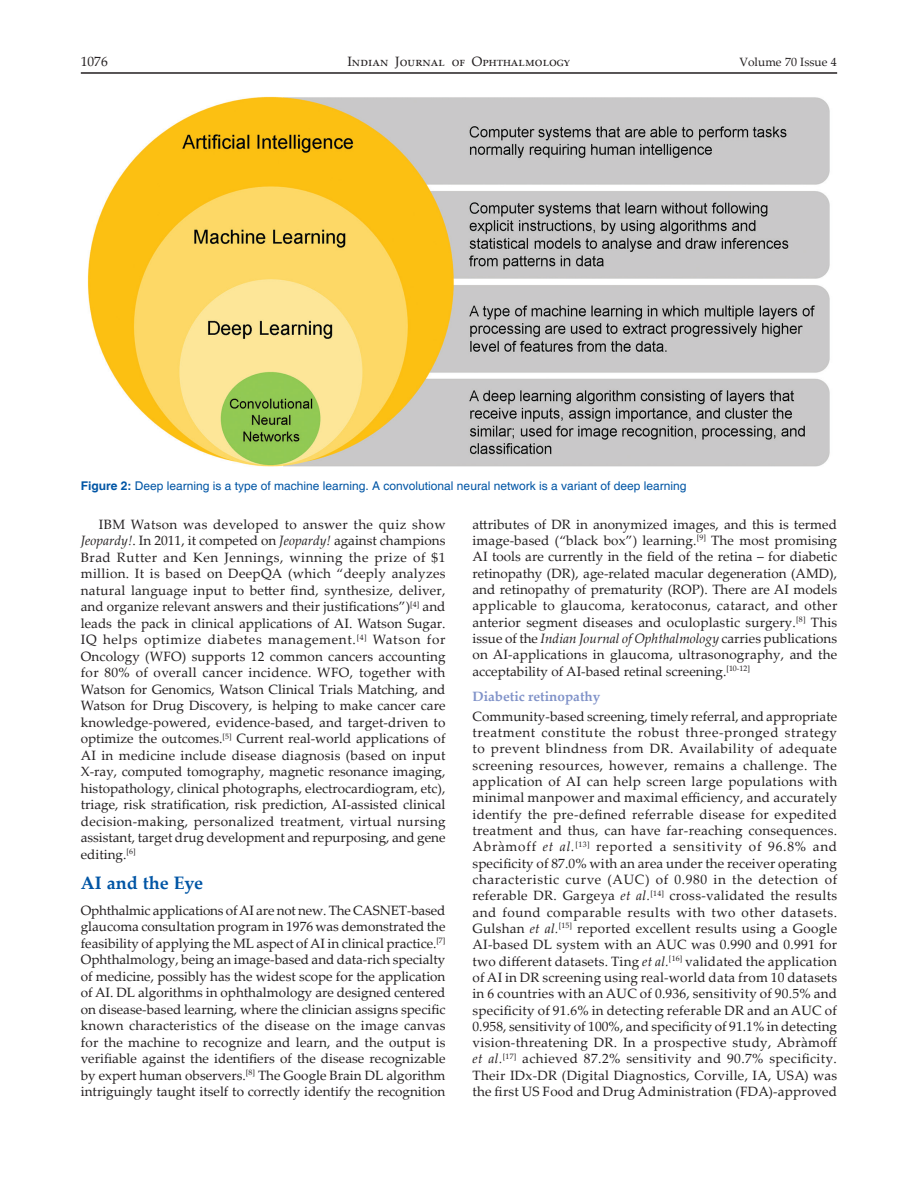
<style>
.page{position:relative;width:918px;height:1188px;background:#fff}
.page>*{position:absolute;margin:0;border:0;box-sizing:border-box;transform-origin:0 0}
.t1{font:700 18px "Palatino Linotype";color:#0155a5}
.TXFL{font:13.5px/16.4px "Palatino Linotype";color:#231f20;text-align:justify}
.TX{font:13.5px/16.5px "Palatino Linotype";color:#231f20;text-align:justify}
.J_RH{font:13.5px "Palatino Linotype";color:#231f20}
.t2{font:700 13.5px "Palatino Linotype";color:#8193c9}
.FGC{font:12px "Helvetica";color:#0155a5}
.J_RH-2{font:12px "Palatino Linotype";color:#231f20}
.s1{font-weight:700}
.s2{font-style:italic}
</style>
<div class="page">
<hr style="left:81px;top:72px;width:756px;height:2px;background:#231f20">
<img style="left:87px;top:96px;width:743px;height:371px">
<p class="J_RH" style="left:81px;top:52px;width:28px">1076</p>
<p class="J_RH" style="left:347px;top:52px;width:225px">Indian Journal of Ophthalmology</p>
<p class="J_RH-2" style="left:739px;top:54px;width:99px">Volume 70 Issue 4</p>
<p class="FGC" style="left:81px;top:479px;width:607px"><span class="s1">Figure 2:</span> Deep learning is a type of machine learning. A convolutional neural network is a variant of deep learning</p>
<p class="TX" style="left:81px;top:515px;width:366px;text-indent:18px">IBM Watson was developed to answer the quiz show <span class="s2">Jeopardy!</span>. In 2011, it competed on <span class="s2">Jeopardy!</span> against champions Brad Rutter and Ken Jennings, winning the prize of $1 million. It is based on DeepQA (which “deeply analyzes natural language input to better find, synthesize, deliver, and organize relevant answers and their justifications”)<sup>[4]</sup> and leads the pack in clinical applications of AI. Watson Sugar.<br>IQ helps optimize diabetes management.<sup>[4]</sup> Watson for Oncology (WFO) supports 12 common cancers accounting for 80% of overall cancer incidence. WFO, together with Watson for Genomics, Watson Clinical Trials Matching, and Watson for Drug Discovery, is helping to make cancer care knowledge‑powered, evidence‑based, and target‑driven to optimize the outcomes.<sup>[5]</sup> Current real‑world applications of AI in medicine include disease diagnosis (based on input X‑ray, computed tomography, magnetic resonance imaging, histopathology, clinical photographs, electrocardiogram, etc), triage, risk stratification, risk prediction, AI‑assisted clinical decision‑making, personalized treatment, virtual nursing assistant, target drug development and repurposing, and gene editing.<sup>[6]</sup></p>
<h1 class="t1" style="left:81px;top:870px;width:124px">AI and the Eye</h1>
<p class="TXFL" style="left:81px;top:901px;width:366px">Ophthalmic applications of AI are not new. The CASNET‑based glaucoma consultation program in 1976 was demonstrated the feasibility of applying the ML aspect of AI in clinical practice.<sup>[7] </sup>Ophthalmology, being an image‑based and data‑rich specialty of medicine, possibly has the widest scope for the application of AI. DL algorithms in ophthalmology are designed centered on disease‑based learning, where the clinician assigns specific known characteristics of the disease on the image canvas for the machine to recognize and learn, and the output is verifiable against the identifiers of the disease recognizable by expert human observers.<sup>[8]</sup> The Google Brain DL algorithm intriguingly taught itself to correctly identify the recognition</p>
<p class="TXFL" style="left:472px;top:515px;width:366px">attributes of DR in anonymized images, and this is termed image‑based (“black box”) learning.<sup>[9]</sup> The most promising AI tools are currently in the field of the retina – for diabetic retinopathy (DR), age‑related macular degeneration (AMD), and retinopathy of prematurity (ROP). There are AI models applicable to glaucoma, keratoconus, cataract, and other anterior segment diseases and oculoplastic surgery.<sup>[8]</sup> This issue of the <span class="s2">Indian Journal of Ophthalmology</span> carries publications on AI‑applications in glaucoma, ultrasonography, and the acceptability of AI‑based retinal screening.<sup>[10‑12]</sup></p>
<h2 class="t2" style="left:472px;top:687px;width:129px">Diabetic retinopathy</h2>
<p class="TXFL" style="left:472px;top:707px;width:366px">Community‑based screening, timely referral, and appropriate treatment constitute the robust three‑pronged strategy to prevent blindness from DR. Availability of adequate screening resources, however, remains a challenge. The application of AI can help screen large populations with minimal manpower and maximal efficiency, and accurately identify the pre‑defined referrable disease for expedited treatment and thus, can have far‑reaching consequences.<br>Abràmoff <span class="s2">et al.</span><sup>[13]</sup> reported a sensitivity of 96.8% and specificity of 87.0% with an area under the receiver operating characteristic curve (AUC) of 0.980 in the detection of referable DR. Gargeya <span class="s2">et al.</span><sup>[14]</sup> cross‑validated the results and found comparable results with two other datasets.<br>Gulshan <span class="s2">et al.</span><sup>[15]</sup> reported excellent results using a Google AI‑based DL system with an AUC was 0.990 and 0.991 for two different datasets. Ting <span class="s2">et al.</span><sup>[16]</sup> validated the application of AI in DR screening using real‑world data from 10 datasets in 6 countries with an AUC of 0.936, sensitivity of 90.5% and specificity of 91.6% in detecting referable DR and an AUC of 0.958, sensitivity of 100%, and specificity of 91.1% in detecting vision‑threatening DR. In a prospective study, Abràmoff <span class="s2">et al.</span><sup>[17]</sup> achieved 87.2% sensitivity and 90.7% specificity.<br>Their IDx‑DR (Digital Diagnostics, Corville, IA, USA) was the first US Food and Drug Administration (FDA)‑approved</p>
</div>
